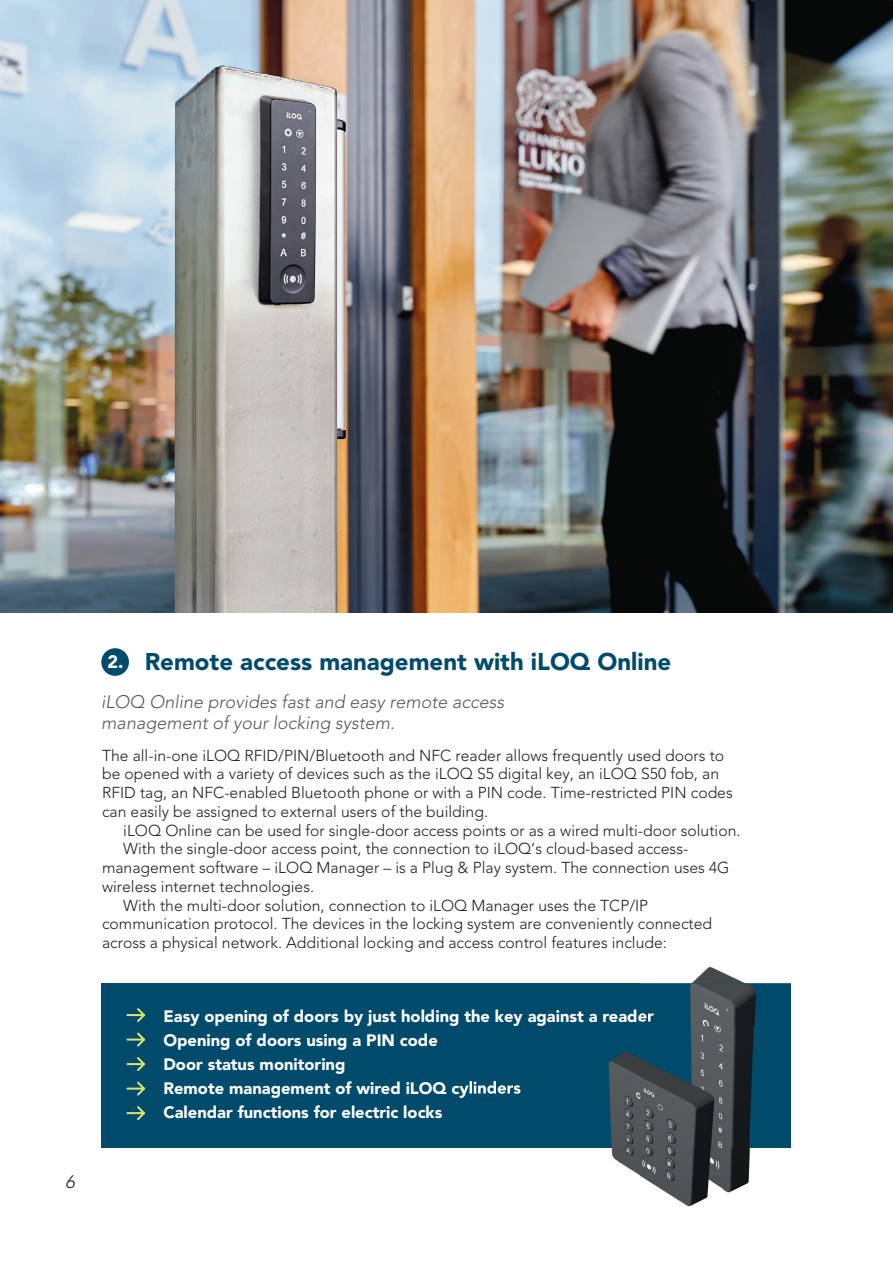
<style>
.page{position:relative;width:893px;height:1263px;background:#fff}
.page>*{position:absolute;margin:0;border:0;box-sizing:border-box;transform-origin:0 0}
.t1{font:900 24px "Avenir LT Std";color:#004b6c}
.t2{font:italic 300 18px/21px "Avenir LT Std";color:#57585a}
.t3{font:italic 300 18px "Avenir LT Std";color:#231f20}
.t4{font:900 16.5px/24px "Avenir LT Std";color:#fff}
.t5{font:300 15.75px/18.8px "Avenir LT Std";color:#231f20}
.s1{font-size:18px;color:#fff}
</style>
<div class="page">
<div style="left:101px;top:983px;width:690px;height:164px;background:#004b6c"></div>
<svg style="left:126px;top:1106px;width:19px;height:14px"></svg>
<svg style="left:126px;top:1032px;width:19px;height:15px"></svg>
<svg style="left:126px;top:1081px;width:19px;height:15px"></svg>
<svg style="left:126px;top:1057px;width:19px;height:14px"></svg>
<svg style="left:126px;top:1008px;width:19px;height:14px"></svg>
<img style="left:0;top:0;width:893px;height:612px">
<img style="left:692px;top:966px;width:53px;height:17px">
<img style="left:641px;top:983px;width:150px;height:43px">
<img style="left:641px;top:1009px;width:13px;height:16px">
<img style="left:463px;top:1147px;width:178px;height:30px">
<img style="left:463px;top:1026px;width:291px;height:121px">
<img style="left:463px;top:1081px;width:57px;height:16px">
<img style="left:641px;top:1147px;width:124px;height:60px">
<div style="left:101px;top:648px;width:28px;height:28px;background:#004b6c;border-radius:50%"></div>
<p class="t3" style="left:65px;top:1171px;width:11px">6</p>
<h1 class="t1" style="left:107px;top:648px;width:565px"><span class="s1">2.</span> Remote access management with iLOQ Online</h1>
<p class="t2" style="left:101px;top:692px;width:404px">iLOQ Online provides fast and easy remote access management of your locking system.</p>
<p class="t5" style="left:102px;top:746px;width:632px">The all-in-one iLOQ RFID/PIN/Bluetooth and NFC reader allows frequently used doors to be opened with a variety of devices such as the iLOQ S5 digital key, an iLOQ S50 fob, an RFID tag, an NFC-enabled Bluetooth phone or with a PIN code. Time-restricted PIN codes can easily be assigned to external users of the building.</p>
<p class="t5" style="left:123px;top:821px;width:619px">iLOQ Online can be used for single-door access points or as a wired multi-door solution.</p>
<p class="t5" style="left:123px;top:839px;width:566px">With the single-door access point, the connection to iLOQ’s cloud-based access-</p>
<p class="t5" style="left:102px;top:858px;width:629px">management software – iLOQ Manager – is a Plug &amp; Play system. The connection uses 4G</p>
<p class="t5" style="left:102px;top:877px;width:214px">wireless internet technologies.</p>
<p class="t5" style="left:123px;top:896px;width:526px">With the multi-door solution, connection to iLOQ Manager uses the TCP/IP</p>
<p class="t5" style="left:102px;top:914px;width:612px">communication protocol. The devices in the locking system are conveniently connected</p>
<p class="t5" style="left:102px;top:933px;width:566px">across a physical network. Additional locking and access control features include:</p>
<p class="t4" style="left:163px;top:1004px;width:492px">Easy opening of doors by just holding the key against a reader Opening of doors using a PIN code<br>Door status monitoring<br>Remote management of wired iLOQ cylinders<br>Calendar functions for electric locks</p>
</div>
